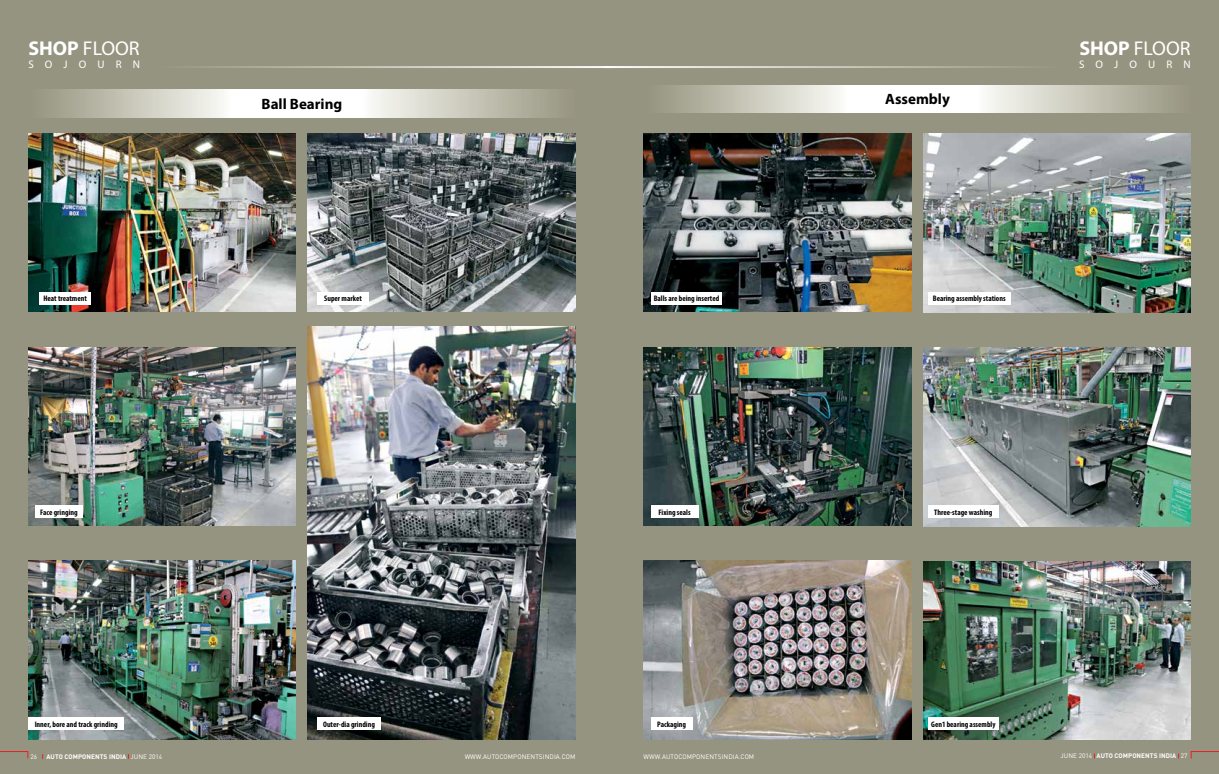
<style>
.page{position:relative;width:1219px;height:774px;background:#959480}
.page>*{position:absolute;margin:0;border:0;box-sizing:border-box;transform-origin:0 0}
.t1{font:20px "Myriad Pro";color:#fff}
.t2{font:700 15px "Myriad Pro";color:#000}
.t3{font:11px "Myriad Pro";letter-spacing:1.01em;color:#fff}
.t4{font:700 condensed 8px "Myriad Pro";color:#000}
.t5{font:6.5px "DIN Pro";letter-spacing:.01em;color:#fff}
.t6{font:700 6.5px "DIN Pro";letter-spacing:.01em;color:#fff}
.s1{font-weight:700}
.s2{font-weight:400}
</style>
<div class="page">
<svg style="left:0;top:751px;width:29px;height:8px"></svg>
<hr style="left:150px;top:66px;width:465px;height:2px;background:#fff">
<svg style="left:50px;top:90px;width:507px;height:27px;background:#dad9d0"></svg>
<img style="left:28px;top:133px;width:268px;height:179px">
<img style="left:308px;top:133px;width:267px;height:179px">
<img style="left:28px;top:347px;width:268px;height:178px">
<img style="left:308px;top:326px;width:267px;height:413px">
<img style="left:28px;top:561px;width:268px;height:178px">
<svg style="left:1190px;top:751px;width:29px;height:8px"></svg>
<hr style="left:604px;top:66px;width:465px;height:2px;background:#fff">
<svg style="left:666px;top:85px;width:506px;height:27px;background:#dad9d0"></svg>
<img style="left:643px;top:133px;width:268px;height:179px">
<img style="left:923px;top:133px;width:268px;height:179px">
<img style="left:643px;top:347px;width:268px;height:178px">
<img style="left:923px;top:348px;width:268px;height:178px">
<img style="left:643px;top:561px;width:268px;height:178px">
<img style="left:923px;top:561px;width:268px;height:179px">
<div style="left:40px;top:292px;width:51px;height:13px;background:#fff"></div>
<div style="left:651px;top:292px;width:71px;height:13px;background:#fff"></div>
<div style="left:928px;top:292px;width:83px;height:13px;background:#fff"></div>
<div style="left:317px;top:292px;width:52px;height:13px;background:#fff"></div>
<div style="left:35px;top:506px;width:48px;height:12px;background:#fff"></div>
<div style="left:651px;top:506px;width:47px;height:12px;background:#fff"></div>
<div style="left:928px;top:506px;width:71px;height:12px;background:#fff"></div>
<div style="left:28px;top:717px;width:96px;height:13px;background:#fff"></div>
<div style="left:651px;top:717px;width:41px;height:13px;background:#fff"></div>
<div style="left:928px;top:717px;width:71px;height:13px;background:#fff"></div>
<div style="left:317px;top:717px;width:64px;height:13px;background:#fff"></div>
<h1 class="t1" style="left:28px;top:37px;width:113px"><span class="s1">SHOP</span> FLOOR</h1>
<h3 class="t3" style="left:28px;top:58px;width:113px">SOJOURN</h3>
<h2 class="t2" style="left:262px;top:94px;width:82px">Ball Bearing</h2>
<h2 class="t2" style="left:885px;top:90px;width:66px">Assembly</h2>
<p class="t4" style="left:44px;top:294px;width:45px">Heat treatment</p>
<p class="t4" style="left:324px;top:294px;width:39px">Super market</p>
<p class="t4" style="left:654px;top:294px;width:67px">Balls are being inserted</p>
<p class="t4" style="left:933px;top:294px;width:74px">Bearing assembly stations</p>
<h1 class="t1" style="left:1079px;top:37px;width:113px"><span class="s1">SHOP</span> FLOOR</h1>
<h3 class="t3" style="left:1079px;top:58px;width:113px">SOJOURN</h3>
<p class="t4" style="left:40px;top:507px;width:39px">Face gringing</p>
<p class="t4" style="left:659px;top:507px;width:34px">Fixing seals</p>
<p class="t4" style="left:934px;top:507px;width:60px">Three-stage washing</p>
<p class="t4" style="left:35px;top:719px;width:85px">Inner, bore and track grinding</p>
<p class="t4" style="left:323px;top:719px;width:53px">Outer-dia grinding</p>
<p class="t4" style="left:657px;top:719px;width:30px">Packaging</p>
<p class="t4" style="left:931px;top:719px;width:66px">Gen1 bearing assembly</p>
<p class="t5" style="left:30px;top:751px;width:8px">26</p>
<p class="t6" style="left:46px;top:751px;width:117px">AUTO COMPONENTS INDIA <span class="s2">JUNE 2014</span></p>
<p class="t5" style="left:465px;top:751px;width:112px">WWW.AUTOCOMPONENTSINDIA.COM</p>
<p class="t5" style="left:643px;top:751px;width:112px">WWW.AUTOCOMPONENTSINDIA.COM</p>
<p class="t6" style="left:1060px;top:750px;width:128px"><span class="s2">JUNE 2014</span> AUTO COMPONENTS INDIA <span class="s2">27</span></p>
</div>
